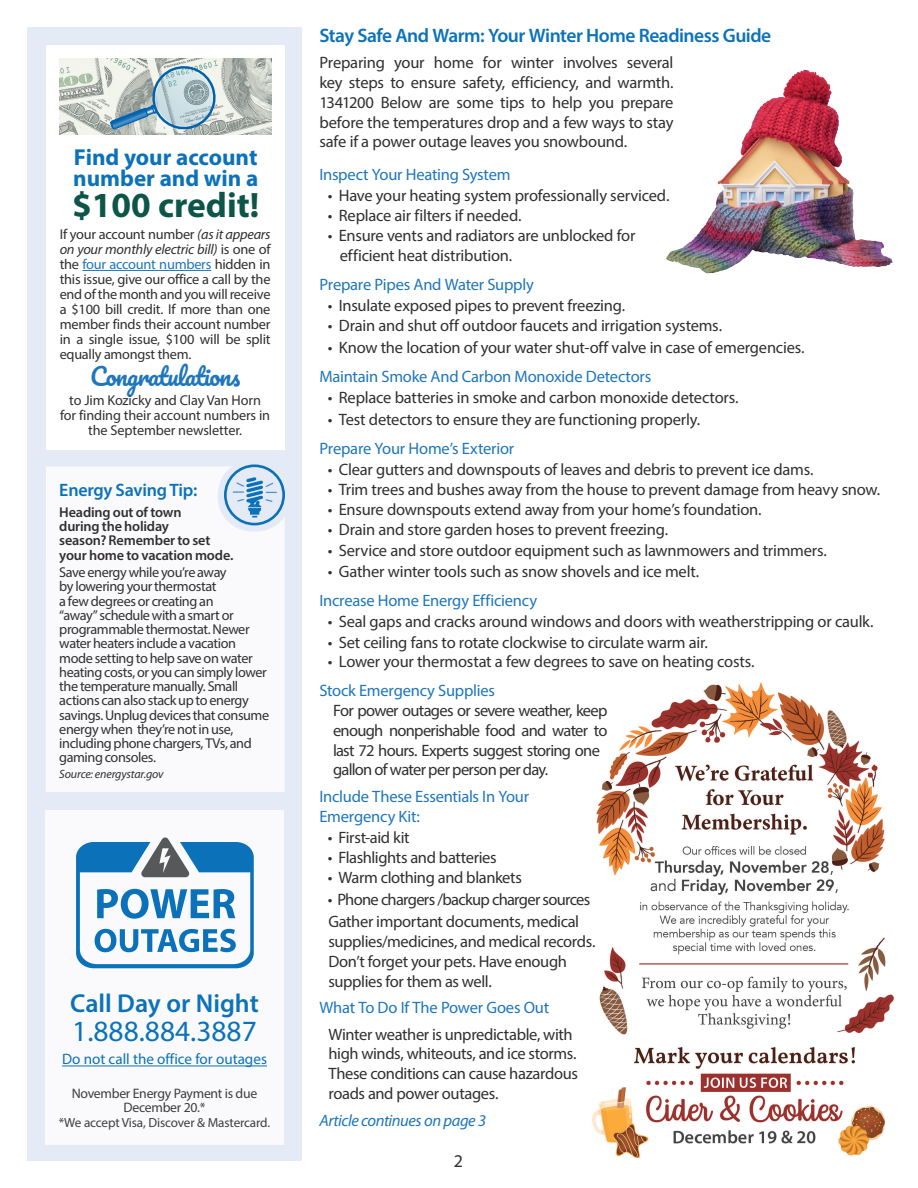
<style>
.page{position:relative;width:918px;height:1188px;background:#fff}
.page>*{position:absolute;margin:0;border:0;box-sizing:border-box;transform-origin:0 0}
.t1{font:700 35.4px "Myriad Pro";color:#0d5548}
.Board_of_Directors{font:29.4px "Myriad Pro";color:#0b72ba}
.Board_of_Directors-2{font:600 25.95px "Myriad Pro";color:#0b72ba}
.Body{font:24px "Pacifico";letter-spacing:-.025em;color:#1e76bd}
.t2{font:700 23.1px/21px "Myriad Pro";color:#0b72ba}
.Titles{font:600 19.5px "Myriad Pro";letter-spacing:-.025em;color:#0b72ba}
.Energy_Saving_Tip{font:600 18px "Myriad Pro";letter-spacing:-.01em;color:#0b72ba}
.t3{font:18px "Myriad Pro";color:#312f30}
.Titles-2{font:16.5px/19.8px "Myriad Pro";letter-spacing:-.015em;color:#312f30}
.Titles-3{font:16.5px/19.8px "Myriad Pro";letter-spacing:-.01em;color:#1e76bd}
.Titles-4{font:16.5px/19.8px "Myriad Pro";letter-spacing:-.04em;color:#312f30}
.Titles-5{font:16.5px "Myriad Pro";letter-spacing:-.045em;color:#312f30}
.Titles-6{font:italic 16.5px "Myriad Pro";letter-spacing:-.025em;color:#1e76bd}
.Board_of_Directors-3{font:15.15px "Myriad Pro";color:#0b72ba}
.Energy_Saving_Tip-2{font:14.25px/14.2px "Myriad Pro";letter-spacing:-.03em;color:#312f30}
.Body-2{font:14.25px/15px "Myriad Pro";letter-spacing:-.01em;color:#312f30;text-align:justify}
.Energy_Saving_Tip-3{font:600 14.25px/14.2px "Myriad Pro";letter-spacing:-.015em;color:#312f30}
.Board_of_Directors-4{font:13.8px/13.5px "Myriad Pro";letter-spacing:-.02em;color:#3e3e3f;text-align:center}
.Board_of_Directors-5{font:13.2px "Myriad Pro";letter-spacing:-.01em;color:#3e3e3f}
.Energy_Saving_Tip-4{font:italic 12px "Myriad Pro";letter-spacing:-.01em;color:#312f30}
.s1{font-style:italic}
.s2{color:#1e76bd}
</style>
<div class="page">
<img style="left:592px;top:682px;width:302px;height:476px">
<div style="left:27px;top:27px;width:274px;height:1134px;background:#e5ebf6"></div>
<div style="left:27px;top:27px;width:275px;height:660px;background:#e5ebf6"></div>
<div style="left:46px;top:45px;width:238px;height:404px;background:#fff"></div>
<img style="left:59px;top:59px;width:213px;height:76px">
<svg style="left:110px;top:62px;width:110px;height:72px;background:#b1c5ca"></svg>
<hr style="left:82px;top:270px;width:129px;height:1px;background:#1e76bd">
<div style="left:46px;top:810px;width:238px;height:334px;background:#fafafd"></div>
<hr style="left:62px;top:1066px;width:205px;height:1px;background:#0b72ba">
<svg style="left:76px;top:837px;width:178px;height:131px"></svg>
<div style="left:46px;top:467px;width:239px;height:325px;background:#fafafd"></div>
<div style="left:224px;top:464px;width:61px;height:61px;border:3px solid #0b72ba;border-radius:50%"></div>
<svg style="left:221px;top:475px;width:55px;height:42px"></svg>
<img style="left:666px;top:69px;width:227px;height:205px">
<p class="t2" style="left:73px;top:146px;width:187px">Find your account number and win a</p>
<p class="t1" style="left:72px;top:182px;width:188px">$100 credit!</p>
<p class="Body-2" style="left:60px;top:227px;width:212px">If your account number <span class="s1">(as it appears on your monthly electric bill)</span> is one of the <span class="s2">four account numbers</span> hidden in this issue, give our office a call by the end of the month and you will receive a $100 bill credit. If more than one member finds their account number in a single issue, $100 will be split equally amongst them.</p>
<p class="Body" style="left:90px;top:363px;width:152px">Congratulations</p>
<p class="Body-2" style="left:60px;top:393px;width:212px;text-align:center">to Jim Kozicky and Clay Van Horn for finding their account numbers in the September newsletter.</p>
<p class="Energy_Saving_Tip" style="left:59px;top:478px;width:140px">Energy Saving Tip:</p>
<p class="Energy_Saving_Tip-3" style="left:59px;top:505px;width:176px">Heading out of town<br>during the holiday<br>season? Remember to set your home to vacation mode.</p>
<p class="Energy_Saving_Tip-2" style="left:59px;top:565px;width:211px">Save energy while you’re away<br>by lowering your thermostat<br>a few degrees or creating an<br>“away” schedule with a smart or programmable thermostat. Newer water heaters include a vacation mode setting to help save on water heating costs, or you can simply lower the temperature manually. Small actions can also stack up to energy savings. Unplug devices that consume energy when they’re not in use, including phone chargers, TVs, and gaming consoles.</p>
<p class="Energy_Saving_Tip-4" style="left:59px;top:767px;width:106px">Source: energystar.gov</p>
<p class="Board_of_Directors-2" style="left:70px;top:987px;width:190px">Call Day or Night</p>
<p class="Board_of_Directors" style="left:72px;top:1013px;width:186px">1.888.884.3887</p>
<p class="Board_of_Directors-3" style="left:62px;top:1050px;width:206px">Do not call the office for outages</p>
<p class="Board_of_Directors-4" style="left:72px;top:1087px;width:187px">November Energy Payment is due<br>December 20.*</p>
<p class="Board_of_Directors-5" style="left:59px;top:1115px;width:213px">*We accept Visa, Discover &amp; Mastercard.</p>
<p class="Titles" style="left:320px;top:23px;width:453px">Stay Safe And Warm: Your Winter Home Readiness Guide</p>
<p class="Titles-2" style="left:320px;top:52px;width:356px;text-align:justify">Preparing your home for winter involves several key steps to ensure safety, efficiency, and warmth.<br>1341200 Below are some tips to help you prepare before the temperatures drop and a few ways to stay safe if a power outage leaves you snowbound.</p>
<p class="Titles-3" style="left:320px;top:164px;width:193px">Inspect Your Heating System</p>
<p class="Titles-2" style="left:328px;top:185px;width:343px">• Have your heating system professionally serviced.</p>
<p class="Titles-2" style="left:328px;top:205px;width:195px">• Replace air filters if needed.</p>
<p class="Titles-2" style="left:340px;top:225px;width:297px;text-indent:-12px">• Ensure vents and radiators are unblocked for efficient heat distribution.</p>
<p class="Titles-3" style="left:320px;top:274px;width:216px">Prepare Pipes And Water Supply</p>
<p class="Titles-2" style="left:328px;top:295px;width:299px">• Insulate exposed pipes to prevent freezing.</p>
<p class="Titles-2" style="left:328px;top:315px;width:396px">• Drain and shut off outdoor faucets and irrigation systems.</p>
<p class="Titles-2" style="left:328px;top:337px;width:478px">• Know the location of your water shut-off valve in case of emergencies.</p>
<p class="Titles-3" style="left:320px;top:366px;width:333px">Maintain Smoke And Carbon Monoxide Detectors</p>
<p class="Titles-2" style="left:328px;top:387px;width:412px">• Replace batteries in smoke and carbon monoxide detectors.</p>
<p class="Titles-2" style="left:328px;top:409px;width:374px">• Test detectors to ensure they are functioning properly.</p>
<p class="Titles-3" style="left:320px;top:438px;width:196px">Prepare Your Home’s Exterior</p>
<p class="Titles-2" style="left:328px;top:459px;width:487px">• Clear gutters and downspouts of leaves and debris to prevent ice dams.</p>
<p class="Titles-2" style="left:328px;top:479px;width:554px">• Trim trees and bushes away from the house to prevent damage from heavy snow.</p>
<p class="Titles-2" style="left:328px;top:500px;width:435px">• Ensure downspouts extend away from your home’s foundation.</p>
<p class="Titles-2" style="left:328px;top:520px;width:342px">• Drain and store garden hoses to prevent freezing.</p>
<p class="Titles-2" style="left:328px;top:540px;width:501px">• Service and store outdoor equipment such as lawnmowers and trimmers.</p>
<p class="Titles-2" style="left:328px;top:562px;width:373px">• Gather winter tools such as snow shovels and ice melt.</p>
<p class="Titles-3" style="left:320px;top:591px;width:219px">Increase Home Energy Efficiency</p>
<p class="Titles-2" style="left:328px;top:612px;width:547px">• Seal gaps and cracks around windows and doors with weatherstripping or caulk.</p>
<p class="Titles-2" style="left:328px;top:632px;width:382px">• Set ceiling fans to rotate clockwise to circulate warm air.</p>
<p class="Titles-2" style="left:328px;top:652px;width:428px">• Lower your thermostat a few degrees to save on heating costs.</p>
<p class="Titles-3" style="left:320px;top:680px;width:177px">Stock Emergency Supplies</p>
<p class="Titles-4" style="left:333px;top:700px;width:276px">For power outages or severe weather, keep enough nonperishable food and water to last 72 hours. Experts suggest storing one gallon of water per person per day.</p>
<p class="Titles-3" style="left:320px;top:786px;width:211px">Include These Essentials In Your<br>Emergency Kit:</p>
<p class="Titles-2" style="left:328px;top:827px;width:83px">• First-aid kit</p>
<p class="Titles-2" style="left:328px;top:847px;width:170px">• Flashlights and batteries</p>
<p class="Titles-2" style="left:328px;top:868px;width:196px">• Warm clothing and blankets</p>
<p class="Titles-5" style="left:328px;top:889px;width:264px">• Phone chargers /backup charger sources</p>
<p class="Titles-2" style="left:328px;top:911px;width:268px">Gather important documents, medical supplies/medicines, and medical records.<br>Don’t forget your pets. Have enough supplies for them as well.</p>
<p class="Titles-3" style="left:320px;top:997px;width:231px">What To Do If The Power Goes Out</p>
<p class="Titles-2" style="left:328px;top:1024px;width:251px">Winter weather is unpredictable, with high winds, whiteouts, and ice storms.<br>These conditions can cause hazardous roads and power outages.</p>
<p class="Titles-6" style="left:320px;top:1110px;width:168px">Article continues on page 3</p>
<p class="t3" style="left:454px;top:1150px;width:11px">2</p>
</div>
